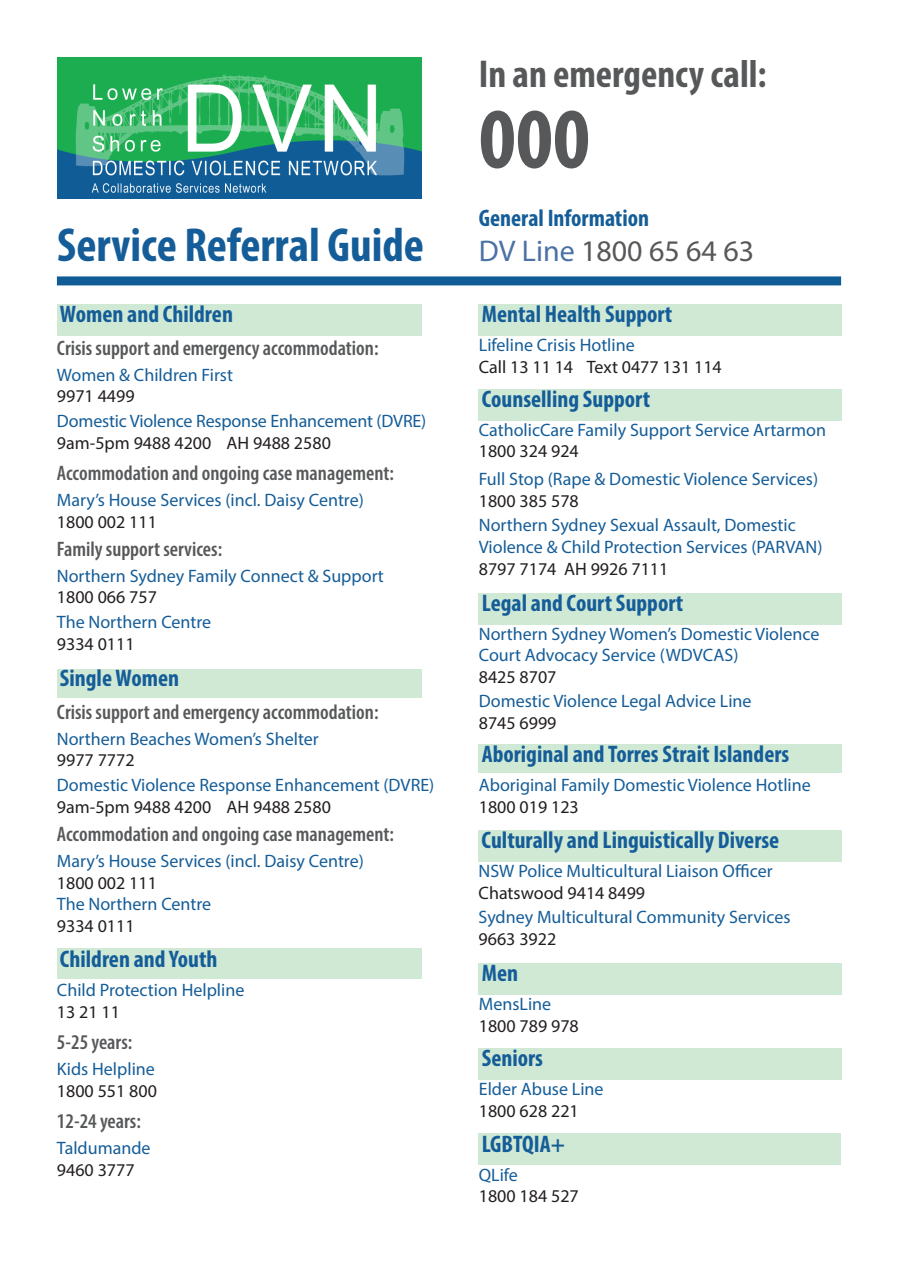
<style>
.page{position:relative;width:899px;height:1269px;background:#fff}
.page>*{position:absolute;margin:0;border:0;box-sizing:border-box;transform-origin:0 0}
.t1{font:700 condensed 87px "Myriad Pro";color:#57585a}
.Headings{font:700 condensed 48px "Myriad Pro";color:#155d98}
.t2{font:700 condensed 39px "Myriad Pro";color:#57585a}
.t3{font:30px "Myriad Pro";color:#57585a}
.Headings-2{font:700 condensed 24px "Myriad Pro";color:#155d98}
.Descriptor{font:600 condensed 21px "Myriad Pro";color:#57585a}
.Names{font:18px/21.6px "Myriad Pro";color:#155d98}
.Phone_number{font:18px "Myriad Pro";color:#231f20}
.Phone_number-2{font:18px/21.6px "Myriad Pro";color:#155d98}
.s1{color:#4b71a5}
.s2{color:#231f20}
</style>
<div class="page">
<div style="left:57px;top:304px;width:364px;height:32px;background:#d0e9d5"></div>
<img style="left:57px;top:57px;width:364px;height:141px">
<div style="left:57px;top:669px;width:364px;height:28px;background:#d0e9d5"></div>
<div style="left:57px;top:948px;width:364px;height:30px;background:#d0e9d5"></div>
<div style="left:479px;top:304px;width:363px;height:32px;background:#d0e9d5"></div>
<div style="left:479px;top:389px;width:363px;height:32px;background:#d0e9d5"></div>
<div style="left:479px;top:963px;width:363px;height:32px;background:#d0e9d5"></div>
<div style="left:479px;top:744px;width:363px;height:29px;background:#d0e9d5"></div>
<div style="left:479px;top:1048px;width:363px;height:31px;background:#d0e9d5"></div>
<div style="left:479px;top:1133px;width:362px;height:32px;background:#d0e9d5"></div>
<div style="left:479px;top:830px;width:363px;height:32px;background:#d0e9d5"></div>
<div style="left:57px;top:276px;width:784px;height:9px;background:#105c96"></div>
<div style="left:479px;top:593px;width:363px;height:31px;background:#d0e9d5"></div>
<p class="Headings" style="left:57px;top:215px;width:369px">Service Referral Guide</p>
<p class="Headings-2" style="left:60px;top:299px;width:175px">Women and Children</p>
<p class="Descriptor" style="left:57px;top:335px;width:323px">Crisis support and emergency accommodation:</p>
<p class="Names" style="left:57px;top:364px;width:178px">Women &amp; Children First</p>
<p class="Phone_number" style="left:57px;top:385px;width:79px">9971 4499</p>
<p class="Names" style="left:57px;top:410px;width:371px">Domestic Violence Response Enhancement (DVRE)</p>
<p class="Phone_number" style="left:57px;top:431px;width:275px">9am-5pm 9488 4200 AH 9488 2580</p>
<p class="Descriptor" style="left:57px;top:460px;width:339px">Accommodation and ongoing case management:</p>
<p class="Names" style="left:57px;top:489px;width:308px">Mary’s House Services (incl. Daisy Centre)</p>
<p class="Phone_number" style="left:57px;top:510px;width:101px">1800 002 111</p>
<p class="Descriptor" style="left:57px;top:536px;width:167px">Family support services:</p>
<p class="Names" style="left:57px;top:565px;width:328px">Northern Sydney Family Connect &amp; Support</p>
<p class="Phone_number" style="left:57px;top:586px;width:101px">1800 066 757</p>
<p class="Names" style="left:57px;top:611px;width:156px">The Northern Centre</p>
<p class="Phone_number" style="left:57px;top:632px;width:79px">9334 0111</p>
<p class="Headings-2" style="left:60px;top:663px;width:121px">Single Women</p>
<p class="Descriptor" style="left:57px;top:699px;width:323px">Crisis support and emergency accommodation:</p>
<p class="Names" style="left:57px;top:728px;width:263px">Northern Beaches Women’s Shelter</p>
<p class="Phone_number" style="left:57px;top:749px;width:79px">9977 7772</p>
<p class="Names" style="left:57px;top:774px;width:379px">Domestic Violence Response Enhancement (DVRE)</p>
<p class="Phone_number" style="left:57px;top:795px;width:275px">9am-5pm 9488 4200 AH 9488 2580</p>
<p class="Descriptor" style="left:57px;top:821px;width:339px">Accommodation and ongoing case management:</p>
<p class="Names" style="left:57px;top:850px;width:308px">Mary’s House Services (incl. Daisy Centre)</p>
<p class="Phone_number" style="left:57px;top:871px;width:101px">1800 002 111</p>
<p class="Names" style="left:57px;top:893px;width:156px">The Northern Centre</p>
<p class="Phone_number" style="left:57px;top:915px;width:79px">9334 0111</p>
<p class="Headings-2" style="left:60px;top:944px;width:159px">Children and Youth</p>
<p class="Names" style="left:57px;top:979px;width:189px">Child Protection Helpline</p>
<p class="Phone_number" style="left:57px;top:1000px;width:65px">13 21 11</p>
<p class="Descriptor" style="left:57px;top:1029px;width:77px">5-25 years:</p>
<p class="Names" style="left:57px;top:1058px;width:99px">Kids Helpline</p>
<p class="Phone_number" style="left:57px;top:1079px;width:101px">1800 551 800</p>
<p class="Descriptor" style="left:57px;top:1108px;width:86px">12-24 years:</p>
<p class="Names" style="left:57px;top:1137px;width:95px">Taldumande</p>
<p class="Phone_number" style="left:57px;top:1158px;width:79px">9460 3777</p>
<p class="t2" style="left:479px;top:49px;width:289px">In an emergency call:</p>
<p class="t1" style="left:479px;top:84px;width:113px">000</p>
<p class="Headings-2" style="left:479px;top:203px;width:172px">General Information</p>
<p class="t3" style="left:479px;top:232px;width:277px"><span class="s1">DV Line</span> 1800 65 64 63</p>
<p class="Headings-2" style="left:482px;top:299px;width:192px">Mental Health Support</p>
<p class="Names" style="left:479px;top:334px;width:157px">Lifeline Crisis Hotline</p>
<p class="Phone_number" style="left:479px;top:356px;width:244px">Call 13 11 14 Text 0477 131 114</p>
<p class="Headings-2" style="left:482px;top:384px;width:170px">Counselling Support</p>
<p class="Names" style="left:479px;top:419px;width:349px">CatholicCare Family Support Service Artarmon</p>
<p class="Phone_number" style="left:479px;top:440px;width:101px">1800 324 924</p>
<p class="Phone_number-2" style="left:479px;top:468px;width:341px">Full Stop (Rape &amp; Domestic Violence Services)<br><span class="s2">1800 385 578</span></p>
<p class="Names" style="left:479px;top:514px;width:345px">Northern Sydney Sexual Assault, Domestic<br>Violence &amp; Child Protection Services (PARVAN)<br><span class="s2">8797 7174 AH 9926 7111</span></p>
<p class="Headings-2" style="left:482px;top:588px;width:203px">Legal and Court Support</p>
<p class="Names" style="left:479px;top:622px;width:342px">Northern Sydney Women’s Domestic Violence<br>Court Advocacy Service (WDVCAS)</p>
<p class="Phone_number" style="left:479px;top:666px;width:79px">8425 8707</p>
<p class="Names" style="left:479px;top:690px;width:274px">Domestic Violence Legal Advice Line</p>
<p class="Phone_number" style="left:479px;top:712px;width:79px">8745 6999</p>
<p class="Headings-2" style="left:482px;top:739px;width:309px">Aboriginal and Torres Strait Islanders</p>
<p class="Names" style="left:479px;top:774px;width:333px">Aboriginal Family Domestic Violence Hotline</p>
<p class="Phone_number" style="left:479px;top:796px;width:101px">1800 019 123</p>
<p class="Headings-2" style="left:482px;top:825px;width:299px">Culturally and Linguistically Diverse</p>
<p class="Names" style="left:479px;top:860px;width:296px">NSW Police Multicultural Liaison Officer</p>
<p class="Phone_number" style="left:479px;top:881px;width:168px">Chatswood 9414 8499</p>
<p class="Names" style="left:479px;top:906px;width:313px">Sydney Multicultural Community Services</p>
<p class="Phone_number" style="left:479px;top:928px;width:79px">9663 3922</p>
<p class="Headings-2" style="left:482px;top:958px;width:38px">Men</p>
<p class="Names" style="left:479px;top:993px;width:74px">MensLine</p>
<p class="Phone_number" style="left:479px;top:1015px;width:101px">1800 789 978</p>
<p class="Headings-2" style="left:482px;top:1043px;width:63px">Seniors</p>
<p class="Names" style="left:479px;top:1078px;width:126px">Elder Abuse Line</p>
<p class="Phone_number" style="left:479px;top:1099px;width:101px">1800 628 221</p>
<p class="Headings-2" style="left:482px;top:1128px;width:85px">LGBTQIA+</p>
<p class="Names" style="left:479px;top:1163px;width:41px">QLife</p>
<p class="Phone_number" style="left:479px;top:1185px;width:101px">1800 184 527</p>
</div>
